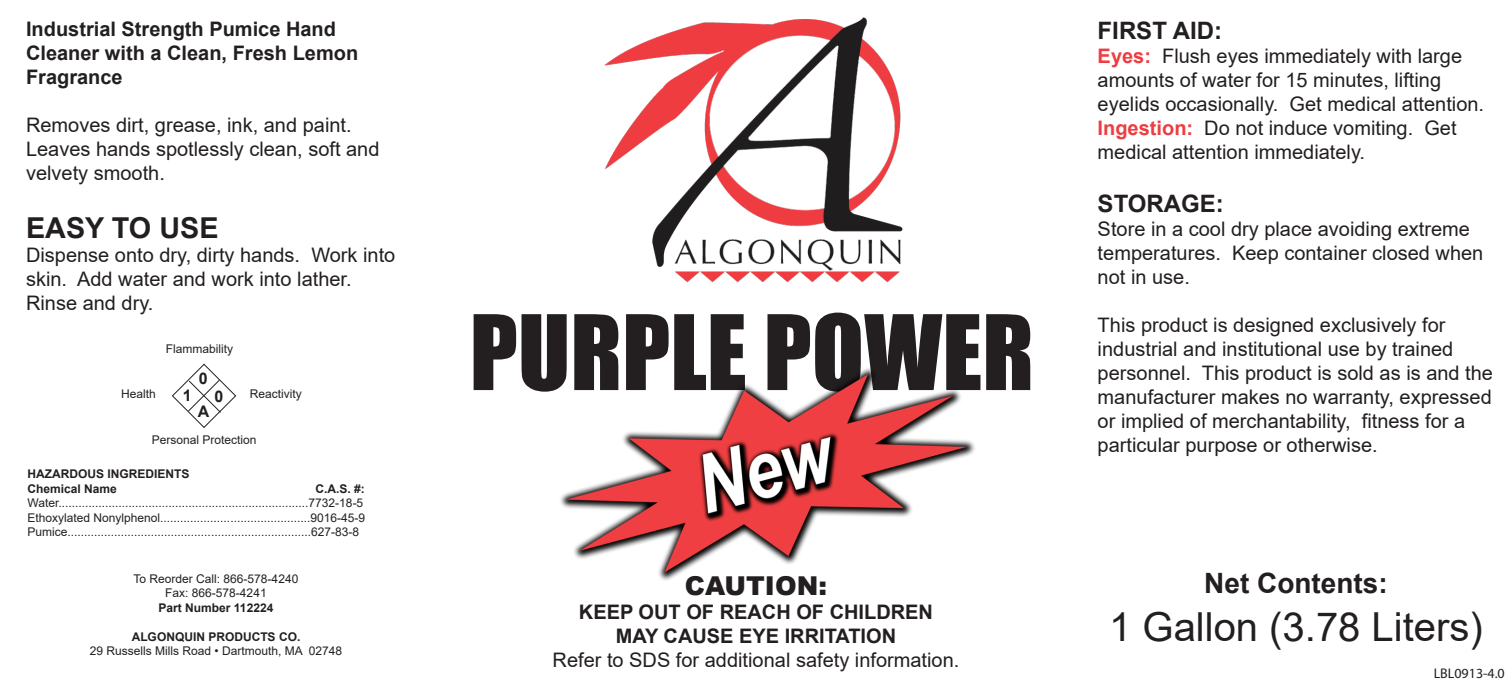
<style>
.page{position:relative;width:1512px;height:684px;background:#fff}
.page>*{position:absolute;margin:0;border:0;box-sizing:border-box;transform-origin:0 0}
.t1{font:96px "Impact";color:#231f20}
.t2{font:40px "Arial";color:#231f20}
.t3{font:700 28.8px "Arial";color:#231f20}
.t4{font:700 28px "Arial";color:#231f20}
.t5{font:900 26px "Arial";color:#231f20}
.t6{font:700 24px "Arial";color:#231f20}
.t7{font:20px/24px "Arial";color:#231f20}
.t8{font:700 20px/24px "Arial";color:#231f20}
.t9{font:700 16px "Arial";color:#231f20}
.t10{font:14px "Myriad Pro";color:#231f20}
.t11{font:12px/14.4px "Arial";color:#231f20}
.t12{font:700 12px/14.4px "Arial";color:#231f20}
.s1{font-weight:700;color:#ee3c41}
</style>
<div class="page">
<img style="left:560px;top:368px;width:415px;height:212px">
<img style="left:604px;top:17px;width:299px;height:266px">
<svg style="left:172px;top:363px;width:65px;height:65px"></svg>
<p class="t8" style="left:26px;top:17px;width:334px">Industrial Strength Pumice Hand<br>Cleaner with a Clean, Fresh Lemon<br>Fragrance</p>
<p class="t7" style="left:26px;top:113px;width:355px">Removes dirt, grease, ink, and paint.<br>Leaves hands spotlessly clean, soft and velvety smooth.</p>
<h3 class="t3" style="left:26px;top:208px;width:194px">EASY TO USE</h3>
<p class="t7" style="left:26px;top:243px;width:371px">Dispense onto dry, dirty hands. Work into skin. Add water and work into lather.<br>Rinse and dry.</p>
<p class="t11" style="left:166px;top:342px;width:69px">Flammability</p>
<p class="t9" style="left:199px;top:368px;width:10px">0</p>
<p class="t11" style="left:121px;top:387px;width:36px">Health</p>
<p class="t9" style="left:183px;top:384px;width:10px">1</p>
<p class="t11" style="left:250px;top:387px;width:54px">Reactivity</p>
<p class="t9" style="left:214px;top:385px;width:10px">0</p>
<p class="t9" style="left:198px;top:400px;width:13px">A</p>
<p class="t11" style="left:152px;top:432px;width:106px">Personal Protection</p>
<p class="t12" style="left:28px;top:467px;width:164px">HAZARDOUS INGREDIENTS<br>Chemical Name</p>
<p class="t12" style="left:316px;top:481px;width:51px">C.A.S. #:</p>
<p class="t11" style="left:28px;top:496px;width:339px">Water...........................................................................7732-18-5<br>Ethoxylated Nonylphenol.............................................9016-45-9<br>Pumice.........................................................................627-83-8</p>
<p class="t11" style="left:134px;top:571px;width:166px;text-align:center">To Reorder Call: 866-578-4240<br>Fax: 866-578-4241</p>
<p class="t12" style="left:159px;top:600px;width:116px">Part Number 112224</p>
<p class="t12" style="left:132px;top:629px;width:170px">ALGONQUIN PRODUCTS CO.</p>
<p class="t11" style="left:90px;top:643px;width:254px">29 Russells Mills Road • Dartmouth, MA 02748</p>
<h1 class="t1" style="left:470px;top:278px;width:566px">PURPLE POWER</h1>
<h3 class="t5" style="left:685px;top:567px;width:144px">CAUTION:</h3>
<p class="t8" style="left:579px;top:600px;width:356px;text-align:center">KEEP OUT OF REACH OF CHILDREN<br>MAY CAUSE EYE IRRITATION</p>
<p class="t7" style="left:553px;top:648px;width:408px">Refer to SDS for additional safety information.</p>
<p class="t6" style="left:1098px;top:13px;width:126px">FIRST AID:</p>
<p class="t7" style="left:1098px;top:44px;width:388px"><span class="s1">Eyes:</span> Flush eyes immediately with large amounts of water for 15 minutes, lifting eyelids occasionally. Get medical attention.<br><span class="s1">Ingestion:</span> Do not induce vomiting. Get medical attention immediately.</p>
<p class="t6" style="left:1098px;top:186px;width:128px">STORAGE:</p>
<p class="t7" style="left:1098px;top:216px;width:387px">Store in a cool dry place avoiding extreme temperatures. Keep container closed when not in use.</p>
<p class="t7" style="left:1098px;top:312px;width:397px">This product is designed exclusively for industrial and institutional use by trained personnel. This product is sold as is and the manufacturer makes no warranty, expressed or implied of merchantability, fitness for a particular purpose or otherwise.</p>
<h3 class="t4" style="left:1204px;top:563px;width:185px">Net Contents:</h3>
<h2 class="t2" style="left:1109px;top:599px;width:375px">1 Gallon (3.78 Liters)</h2>
<p class="t10" style="left:1434px;top:664px;width:73px">LBL0913-4.0</p>
</div>
